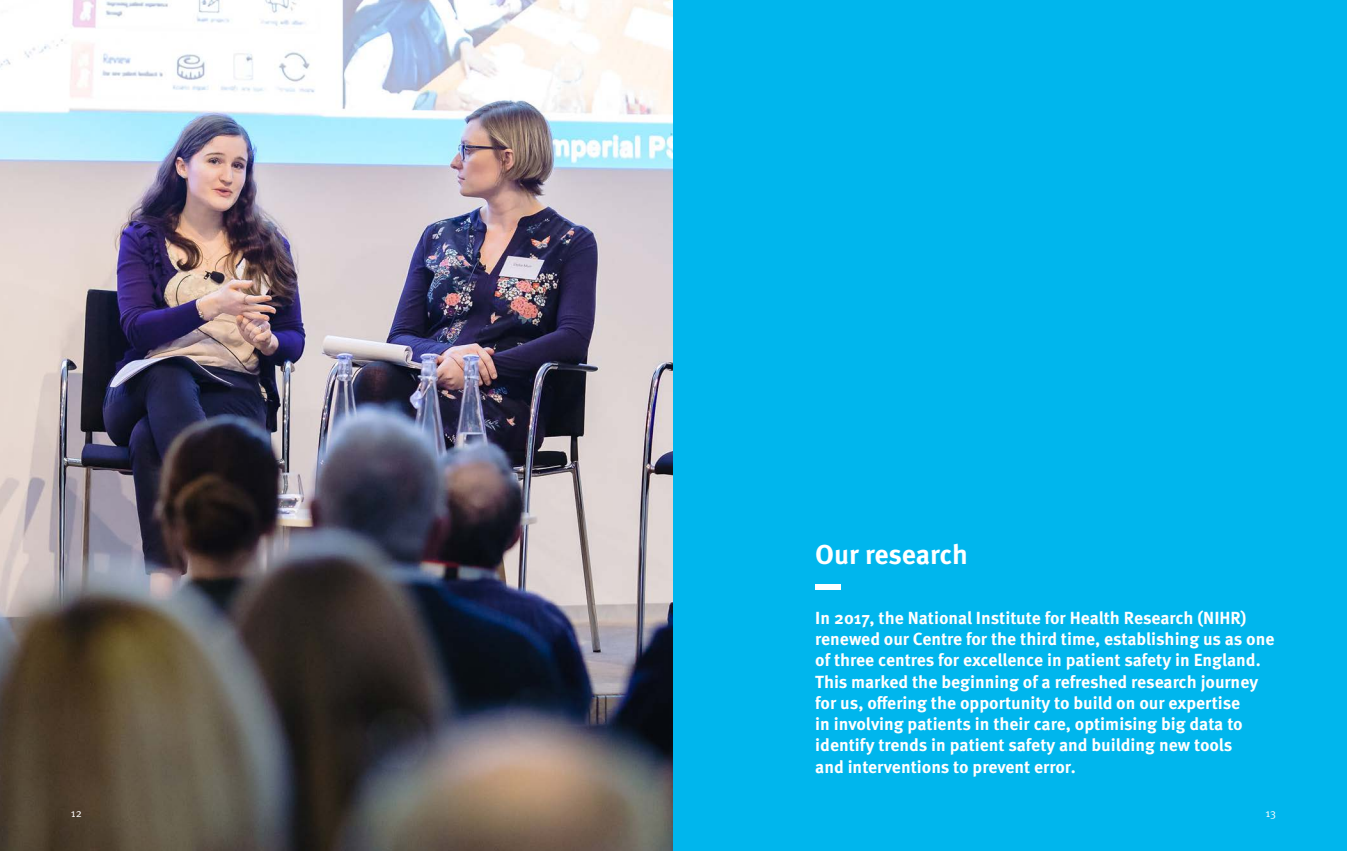
<style>
.page{position:relative;width:1347px;height:851px;background:#fff}
.page>*{position:absolute;margin:0;border:0;box-sizing:border-box;transform-origin:0 0}
.t1{font:700 27.5px "Meta Pro";letter-spacing:-.005em;color:#fff}
.t2{font:700 17.5px/21.2px "Meta Pro";color:#fff}
.t3{font:11.25px "Meta Pro Norm";color:#fff}
</style>
<div class="page">
<img style="left:0;top:0;width:673px;height:850px">
<div style="left:673px;top:0;width:673px;height:850px;background:#00b6ed"></div>
<div style="left:815px;top:584px;width:25px;height:5px;background:#fff"></div>
<h1 class="t1" style="left:815px;top:533px;width:154px">Our research</h1>
<p class="t2" style="left:815px;top:606px;width:461px">In 2017, the National Institute for Health Research (NIHR) renewed our Centre for the third time, establishing us as one of three centres for excellence in patient safety in England.<br>This marked the beginning of a refreshed research journey for us, offering the opportunity to build on our expertise<br>in involving patients in their care, optimising big data to identify trends in patient safety and building new tools<br>and interventions to prevent error.</p>
<p class="t3" style="left:71px;top:804px;width:13px">12</p>
<p class="t3" style="left:1265px;top:804px;width:12px">13</p>
</div>
